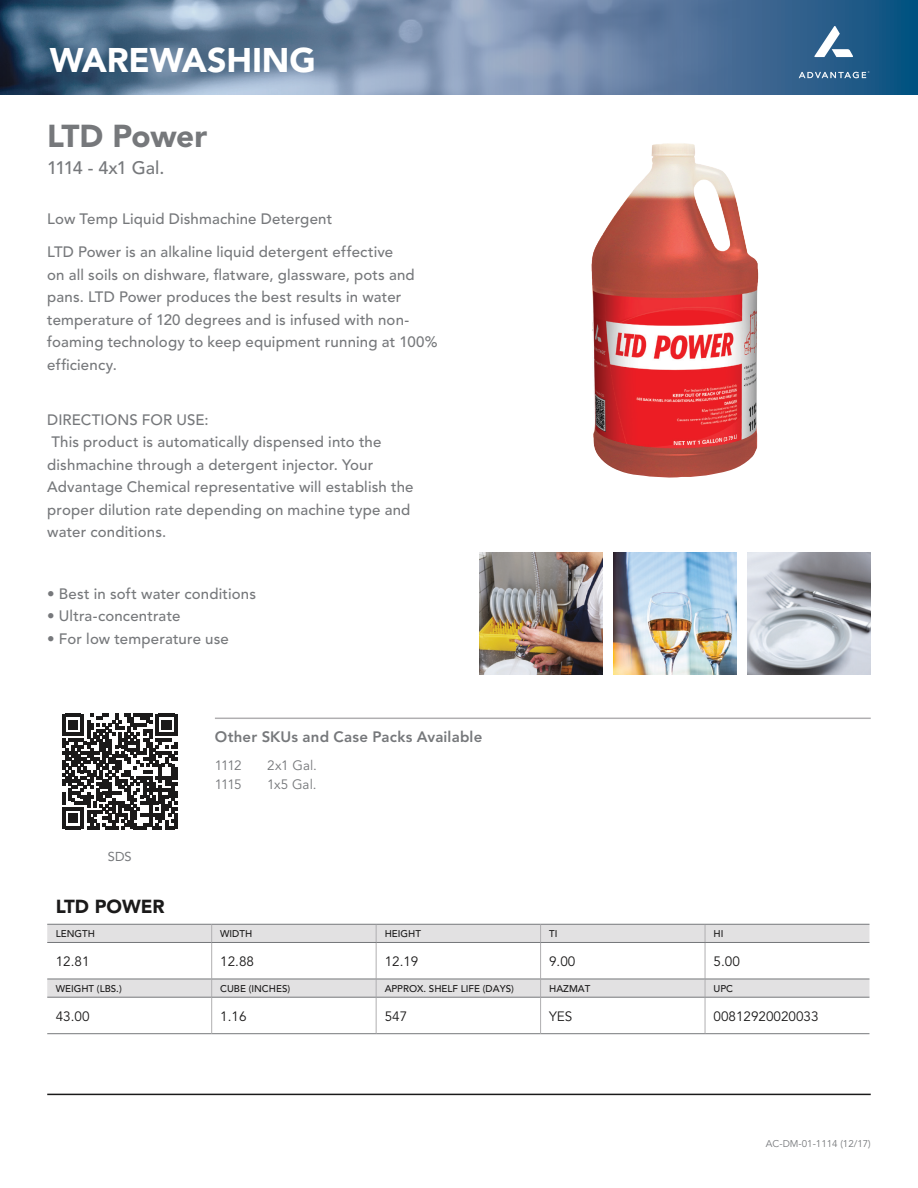
<style>
.page{position:relative;width:918px;height:1188px;background:#fff}
.page>*{position:absolute;margin:0;border:0;box-sizing:border-box;transform-origin:0 0}
.t1{font:900 33.9px "Avenir LT Std";letter-spacing:-.005em;color:#fff}
.t2{font:900 31.5px "Avenir LT Std";letter-spacing:-.015em;color:#76787b}
.t3{font:900 18.75px "Avenir LT Std";color:#1b1a1a}
.t4{font:500 18px "Avenir LT Std";letter-spacing:-.045em;color:#76787b}
.copy{font:500 15px/22.5px "Avenir LT Std";letter-spacing:.01em;color:#76787b}
.t5{font:800 15px "Avenir LT Std";letter-spacing:.01em;color:#76787b}
.t6{font:13.5px "Avenir LT Std";color:#1b1a1a}
.t7{font:13.5px/18.8px "Avenir LT Std";letter-spacing:.005em;color:#76787b}
.t8{font:13.5px/18.8px "Avenir LT Std";letter-spacing:-.09em;color:#76787b}
.t9{font:12.9px "Avenir LT Std";color:#76787b}
.t10{font:500 9.75px "Avenir LT Std";color:#1b1a1a}
.t11{font:9.75px "Avenir LT Std";color:#76787b}
</style>
<div class="page">
<img style="left:591px;top:143px;width:168px;height:335px">
<svg style="left:0;top:0;width:918px;height:94px;background:#5d7c9d"></svg>
<img style="left:480px;top:553px;width:123px;height:121px">
<img style="left:613px;top:553px;width:123px;height:121px">
<img style="left:748px;top:553px;width:123px;height:121px">
<hr style="left:215px;top:718px;width:656px;height:1px;background:#b0afb1">
<hr style="left:47px;top:1094px;width:824px;height:1px;background:#1b1a1a">
<svg style="left:814px;top:26px;width:39px;height:31px"></svg>
<svg style="left:799px;top:71px;width:70px;height:7px"></svg>
<svg style="left:62px;top:714px;width:116px;height:115px"></svg>
<hr style="left:174px;top:814px;width:4px;height:15px;background:#1b1a1a">
<svg style="left:47px;top:925px;width:822px;height:72px;fill:#e5e4e5"></svg>
<hr style="left:47px;top:924px;width:165px;height:1px;background:#76787b">
<svg style="left:211px;top:925px;width:1px;height:17px"></svg>
<hr style="left:212px;top:924px;width:164px;height:1px;background:#76787b">
<svg style="left:376px;top:925px;width:1px;height:17px"></svg>
<hr style="left:376px;top:924px;width:165px;height:1px;background:#76787b">
<svg style="left:540px;top:925px;width:1px;height:17px"></svg>
<hr style="left:541px;top:924px;width:164px;height:1px;background:#76787b">
<svg style="left:705px;top:925px;width:1px;height:17px"></svg>
<hr style="left:705px;top:924px;width:164px;height:1px;background:#76787b">
<hr style="left:47px;top:942px;width:165px;height:1px;background:#76787b">
<hr style="left:211px;top:943px;width:1px;height:36px;background:#b0afb1">
<hr style="left:212px;top:942px;width:164px;height:1px;background:#76787b">
<hr style="left:376px;top:943px;width:1px;height:36px;background:#b0afb1">
<hr style="left:376px;top:942px;width:165px;height:1px;background:#76787b">
<hr style="left:540px;top:943px;width:1px;height:36px;background:#b0afb1">
<hr style="left:541px;top:942px;width:164px;height:1px;background:#76787b">
<hr style="left:705px;top:943px;width:1px;height:36px;background:#b0afb1">
<hr style="left:705px;top:942px;width:164px;height:1px;background:#76787b">
<hr style="left:47px;top:979px;width:165px;height:1px;background:#76787b">
<hr style="left:47px;top:1033px;width:165px;height:1px;background:#76787b">
<svg style="left:211px;top:979px;width:1px;height:18px"></svg>
<hr style="left:212px;top:979px;width:164px;height:1px;background:#76787b">
<hr style="left:212px;top:1033px;width:164px;height:1px;background:#76787b">
<svg style="left:376px;top:980px;width:1px;height:17px"></svg>
<hr style="left:376px;top:979px;width:165px;height:1px;background:#76787b">
<hr style="left:376px;top:1033px;width:165px;height:1px;background:#76787b">
<svg style="left:540px;top:979px;width:1px;height:18px"></svg>
<hr style="left:541px;top:979px;width:164px;height:1px;background:#76787b">
<hr style="left:541px;top:1033px;width:164px;height:1px;background:#76787b">
<svg style="left:705px;top:980px;width:1px;height:17px"></svg>
<hr style="left:705px;top:979px;width:164px;height:1px;background:#76787b">
<hr style="left:705px;top:1033px;width:164px;height:1px;background:#76787b">
<hr style="left:47px;top:997px;width:165px;height:1px;background:#76787b">
<hr style="left:211px;top:998px;width:1px;height:35px;background:#b0afb1">
<hr style="left:212px;top:997px;width:164px;height:1px;background:#76787b">
<hr style="left:376px;top:998px;width:1px;height:35px;background:#b0afb1">
<hr style="left:376px;top:997px;width:165px;height:1px;background:#76787b">
<hr style="left:540px;top:998px;width:1px;height:35px;background:#b0afb1">
<hr style="left:541px;top:997px;width:164px;height:1px;background:#76787b">
<hr style="left:705px;top:998px;width:1px;height:35px;background:#b0afb1">
<hr style="left:705px;top:997px;width:164px;height:1px;background:#76787b">
<p class="t1" style="left:50px;top:40px;width:268px">WAREWASHING</p>
<p class="t2" style="left:47px;top:117px;width:162px">LTD Power</p>
<p class="t4" style="left:47px;top:158px;width:119px">1114 - 4x1 Gal.</p>
<p class="copy" style="left:47px;top:207px;width:287px">Low Temp Liquid Dishmachine Detergent</p>
<p class="copy" style="left:47px;top:241px;width:392px">LTD Power is an alkaline liquid detergent effective<br>on all soils on dishware, flatware, glassware, pots and pans. LTD Power produces the best results in water temperature of 120 degrees and is infused with non&shy;foaming technology to keep equipment running at 100% efficiency.</p>
<p class="copy" style="left:47px;top:409px;width:163px">DIRECTIONS FOR USE:</p>
<p class="copy" style="left:47px;top:431px;width:368px">This product is automatically dispensed into the dishmachine through a detergent injector. Your Advantage Chemical representative will establish the proper dilution rate depending on machine type and water conditions.</p>
<p class="copy" style="left:47px;top:583px;width:210px">• Best in soft water conditions</p>
<p class="copy" style="left:47px;top:605px;width:135px">• Ultra-concentrate</p>
<p class="copy" style="left:47px;top:628px;width:183px">• For low temperature use</p>
<p class="t5" style="left:215px;top:728px;width:269px">Other SKUs and Case Packs Available</p>
<p class="t8" style="left:215px;top:756px;width:28px">1112<br>1115</p>
<p class="t7" style="left:267px;top:756px;width:51px">2x1 Gal.<br>1x5 Gal.</p>
<p class="t9" style="left:108px;top:849px;width:26px">SDS</p>
<p class="t3" style="left:56px;top:895px;width:111px">LTD POWER</p>
<p class="t10" style="left:56px;top:928px;width:41px">LENGTH</p>
<p class="t10" style="left:220px;top:928px;width:34px">WIDTH</p>
<p class="t10" style="left:385px;top:928px;width:38px">HEIGHT</p>
<p class="t10" style="left:549px;top:928px;width:10px">TI</p>
<p class="t10" style="left:714px;top:928px;width:11px">HI</p>
<p class="t6" style="left:56px;top:953px;width:35px">12.81</p>
<p class="t6" style="left:220px;top:953px;width:35px">12.88</p>
<p class="t6" style="left:385px;top:953px;width:35px">12.19</p>
<p class="t6" style="left:549px;top:953px;width:28px">9.00</p>
<p class="t6" style="left:714px;top:953px;width:28px">5.00</p>
<p class="t10" style="left:56px;top:983px;width:67px">WEIGHT (LBS.)</p>
<p class="t10" style="left:220px;top:983px;width:71px">CUBE (INCHES)</p>
<p class="t10" style="left:385px;top:983px;width:131px">APPROX. SHELF LIFE (DAYS)</p>
<p class="t10" style="left:549px;top:983px;width:43px">HAZMAT</p>
<p class="t10" style="left:714px;top:983px;width:21px">UPC</p>
<p class="t6" style="left:56px;top:1008px;width:35px">43.00</p>
<p class="t6" style="left:220px;top:1008px;width:28px">1.16</p>
<p class="t6" style="left:385px;top:1008px;width:24px">547</p>
<p class="t6" style="left:549px;top:1008px;width:25px">YES</p>
<p class="t6" style="left:714px;top:1008px;width:107px">00812920020033</p>
<p class="t11" style="left:766px;top:1138px;width:106px">AC-DM-01-1114 (12/17)</p>
</div>
